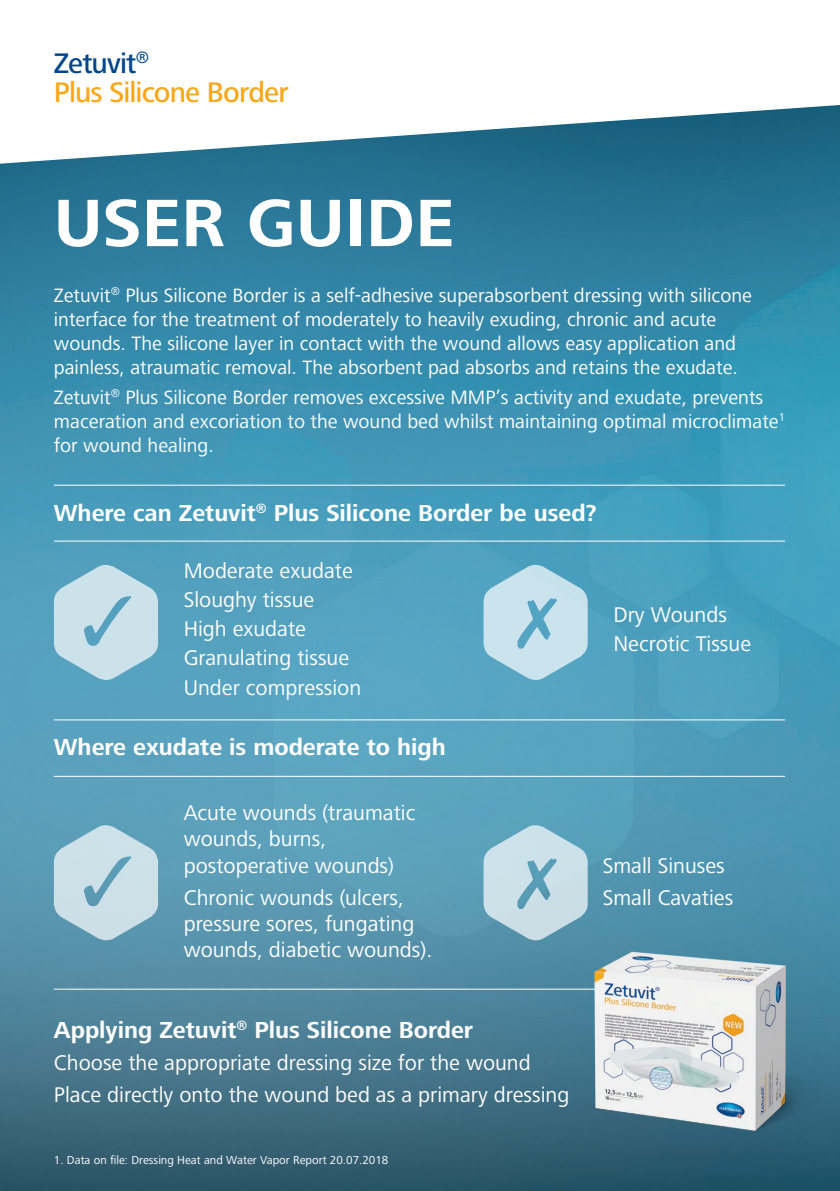
<style>
.page{position:relative;width:840px;height:1191px;background:#fff}
.page>*{position:absolute;margin:0;border:0;box-sizing:border-box;transform-origin:0 0}
.t1{font:700 69.4px "Frutiger Next LT";letter-spacing:.01em;color:#fff}
.t2{font:500 29.4px "Frutiger Next LT";letter-spacing:-.03em;color:#f9a71b}
.t3{font:500 29.4px "Frutiger Next LT";letter-spacing:-.03em;color:#01468c}
.t4{font:700 24px "Frutiger Next LT";color:#fff}
.t5{font:22px/26.4px "Frutiger Next LT";color:#fff}
.t6{font:20px/24px "Frutiger Next LT";color:#fff}
.t7{font:12px "Frutiger Next LT";color:#fff}
</style>
<div class="page">
<img style="left:0;top:164px;width:839px;height:1027px">
<svg style="left:0;top:105px;width:839px;height:59px"></svg>
<hr style="left:54px;top:485px;width:730px;height:1px;background:#fff">
<hr style="left:54px;top:540px;width:730px;height:1px;background:#fff">
<hr style="left:54px;top:719px;width:730px;height:1px;background:#fff">
<hr style="left:54px;top:988px;width:730px;height:1px;background:#fff">
<hr style="left:54px;top:776px;width:730px;height:1px;background:#fff">
<svg style="left:54px;top:563px;width:104px;height:119px;background:#a8cedd"></svg>
<svg style="left:483px;top:563px;width:104px;height:119px;background:#a4cede"></svg>
<img style="left:569px;top:941px;width:252px;height:207px">
<svg style="left:54px;top:823px;width:104px;height:119px;background:#aacbd8"></svg>
<svg style="left:483px;top:823px;width:104px;height:119px;background:#a7cad7"></svg>
<p class="t3" style="left:54px;top:47px;width:97px">Zetuvit<sup>®</sup></p>
<p class="t2" style="left:54px;top:76px;width:236px">Plus Silicone Border</p>
<p class="t1" style="left:54px;top:184px;width:401px">USER GUIDE</p>
<p class="t6" style="left:54px;top:283px;width:699px">Zetuvit<sup>®</sup> Plus Silicone Border is a self-adhesive superabsorbent dressing with silicone interface for the treatment of moderately to heavily exuding, chronic and acute wounds. The silicone layer in contact with the wound allows easy application and painless, atraumatic removal. The absorbent pad absorbs and retains the exudate.</p>
<p class="t6" style="left:54px;top:385px;width:732px">Zetuvit<sup>®</sup> Plus Silicone Border removes excessive MMP’s activity and exudate, prevents maceration and excoriation to the wound bed whilst maintaining optimal microclimate<sup>1 </sup>for wound healing.</p>
<p class="t4" style="left:54px;top:499px;width:544px">Where can Zetuvit<sup>®</sup> Plus Silicone Border be used?</p>
<p class="t5" style="left:184px;top:557px;width:171px">Moderate exudate</p>
<p class="t5" style="left:184px;top:586px;width:132px">Sloughy tissue</p>
<p class="t5" style="left:184px;top:616px;width:124px">High exudate</p>
<p class="t5" style="left:184px;top:645px;width:167px">Granulating tissue</p>
<p class="t5" style="left:184px;top:674px;width:179px">Under compression</p>
<p class="t4" style="left:54px;top:734px;width:393px">Where exudate is moderate to high</p>
<p class="t5" style="left:613px;top:601px;width:115px">Dry Wounds</p>
<p class="t5" style="left:613px;top:630px;width:139px">Necrotic Tissue</p>
<p class="t5" style="left:184px;top:799px;width:233px">Acute wounds (traumatic wounds, burns, postoperative wounds)</p>
<p class="t5" style="left:184px;top:884px;width:250px">Chronic wounds (ulcers, pressure sores, fungating wounds, diabetic wounds).</p>
<p class="t4" style="left:54px;top:1016px;width:420px">Applying Zetuvit<sup>®</sup> Plus Silicone Border</p>
<p class="t5" style="left:54px;top:1050px;width:478px">Choose the appropriate dressing size for the wound</p>
<p class="t5" style="left:54px;top:1082px;width:516px">Place directly onto the wound bed as a primary dressing</p>
<p class="t7" style="left:54px;top:1153px;width:336px">1. Data on file: Dressing Heat and Water Vapor Report 20.07.2018</p>
<p class="t5" style="left:602px;top:852px;width:123px">Small Sinuses</p>
<p class="t5" style="left:602px;top:884px;width:132px">Small Cavaties</p>
</div>
